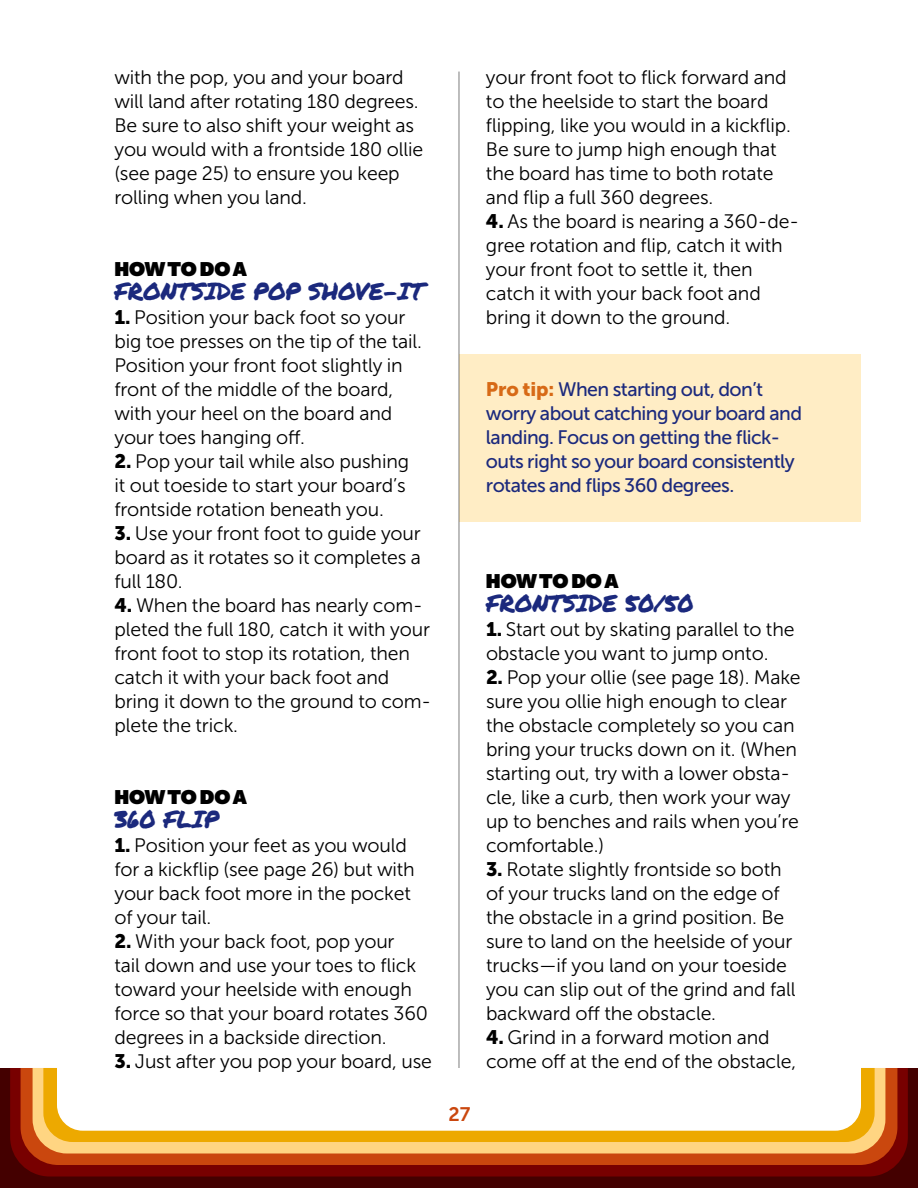
<style>
.page{position:relative;width:918px;height:1188px;background:#fff}
.page>*{position:absolute;margin:0;border:0;box-sizing:border-box;transform-origin:0 0}
.t1{font:24px "Permanent Marker";letter-spacing:-.01em;color:#1b297d}
.t2{font:19.5px/24px "Museo Sans 300";letter-spacing:-.01em;color:#000}
.t3{font:19.5px/24px "Museo Sans 500";letter-spacing:-.03em;color:#1b297d}
.t4{font:900 19.5px "Museo Sans Display";letter-spacing:-.01em;color:#000}
.t5{font:19.5px "Museo Sans 700";color:#ca470e}
.s1{font-family:"Museo Sans 900"}
.s2{font-family:"Museo Sans 900";color:#d76a17}
</style>
<div class="page">
<div style="left:0;top:1068px;width:918px;height:120px;background:#400"></div>
<svg style="left:10px;top:1068px;width:898px;height:109px;background:#730000"></svg>
<div style="left:21px;top:1068px;width:876px;height:97px;background:#ca470e"></div>
<svg style="left:33px;top:1068px;width:852px;height:86px;background:#fac978"></svg>
<div style="left:43px;top:1068px;width:832px;height:74px;background:#eda900"></div>
<div style="left:57px;top:1065px;width:804px;height:66px;background:#fff"></div>
<div style="left:459px;top:355px;width:402px;height:167px;background:#ffedc5"></div>
<hr style="left:459px;top:72px;width:1px;height:996px;background:#000">
<p class="t2" style="left:114px;top:65px;width:310px">with the pop, you and your board will land after rotating 180 degrees.<br>Be sure to also shift your weight as you would with a frontside 180 ollie (see page 25) to ensure you keep rolling when you land.</p>
<p class="t4" style="left:114px;top:258px;width:134px">HOW TO DO A</p>
<p class="t1" style="left:114px;top:273px;width:312px">FRONTSIDE POP SHOVE-IT</p>
<p class="t2" style="left:114px;top:305px;width:309px"><span class="s1">1.</span> Position your back foot so your big toe presses on the tip of the tail.<br>Position your front foot slightly in front of the middle of the board, with your heel on the board and your toes hanging off.</p>
<p class="t2" style="left:114px;top:449px;width:296px"><span class="s1">2.</span> Pop your tail while also pushing it out toeside to start your board’s frontside rotation beneath you.</p>
<p class="t2" style="left:114px;top:521px;width:308px;text-align:justify"><span class="s1">3.</span> Use your front foot to guide your board as it rotates so it completes a full 180.</p>
<p class="t2" style="left:114px;top:593px;width:318px"><span class="s1">4.</span> When the board has nearly com&shy;pleted the full 180, catch it with your front foot to stop its rotation, then catch it with your back foot and bring it down to the ground to com&shy;plete the trick.</p>
<p class="t4" style="left:114px;top:786px;width:134px">HOW TO DO A</p>
<p class="t1" style="left:114px;top:801px;width:106px">360 FLIP</p>
<p class="t2" style="left:114px;top:833px;width:302px"><span class="s1">1.</span> Position your feet as you would for a kickflip (see page 26) but with your back foot more in the pocket of your tail.</p>
<p class="t2" style="left:114px;top:929px;width:315px"><span class="s1">2.</span> With your back foot, pop your<br>tail down and use your toes to flick toward your heelside with enough force so that your board rotates 360 degrees in a backside direction.</p>
<p class="t2" style="left:114px;top:1049px;width:319px"><span class="s1">3.</span> Just after you pop your board, use</p>
<p class="t2" style="left:486px;top:65px;width:306px">your front foot to flick forward and to the heelside to start the board flipping, like you would in a kickflip.<br>Be sure to jump high enough that the board has time to both rotate and flip a full 360 degrees.</p>
<p class="t2" style="left:486px;top:209px;width:314px"><span class="s1">4.</span> As the board is nearing a 360-de&shy;gree rotation and flip, catch it with your front foot to settle it, then catch it with your back foot and bring it down to the ground.</p>
<p class="t3" style="left:486px;top:377px;width:318px"><span class="s2">Pro tip:</span> When starting out, don’t worry about catching your board and landing. Focus on getting the flick&shy;outs right so your board consistently rotates and flips 360 degrees.</p>
<p class="t5" style="left:448px;top:1103px;width:23px">27</p>
<p class="t4" style="left:486px;top:570px;width:134px">HOW TO DO A</p>
<p class="t1" style="left:486px;top:585px;width:210px">FRONTSIDE 50/50</p>
<p class="t2" style="left:486px;top:617px;width:310px"><span class="s1">1.</span> Start out by skating parallel to the obstacle you want to jump onto.</p>
<p class="t2" style="left:486px;top:665px;width:316px"><span class="s1">2.</span> Pop your ollie (see page 18). Make sure you ollie high enough to clear the obstacle completely so you can bring your trucks down on it. (When starting out, try with a lower obsta&shy;cle, like a curb, then work your way up to benches and rails when you’re comfortable.)</p>
<p class="t2" style="left:486px;top:857px;width:311px"><span class="s1">3.</span> Rotate slightly frontside so both of your trucks land on the edge of the obstacle in a grind position. Be sure to land on the heelside of your trucks—if you land on your toeside you can slip out of the grind and fall backward off the obstacle.</p>
<p class="t2" style="left:486px;top:1026px;width:312px"><span class="s1">4.</span> Grind in a forward motion and come off at the end of the obstacle,</p>
</div>
